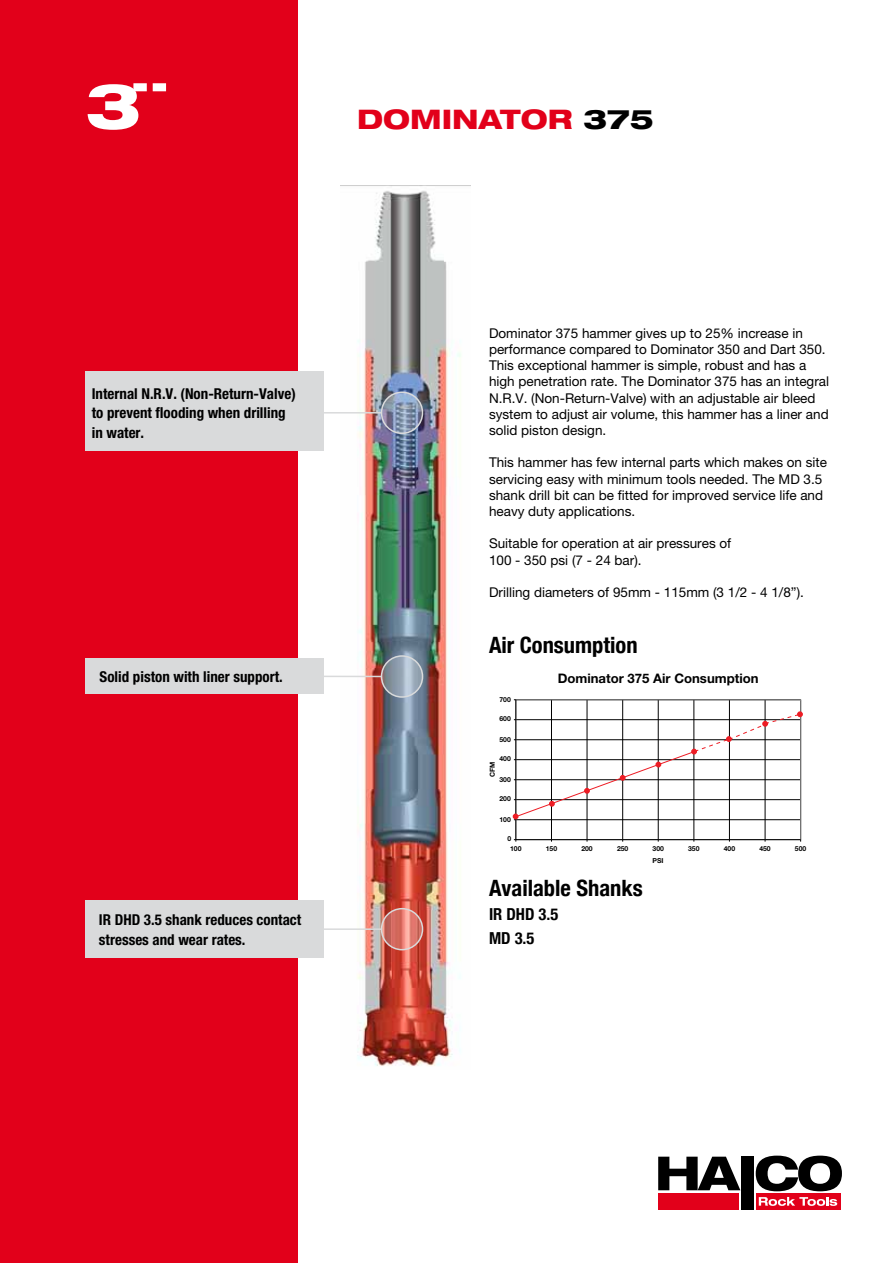
<style>
.page{position:relative;width:893px;height:1263px;background:#fff}
.page>*{position:absolute;margin:0;border:0;box-sizing:border-box;transform-origin:0 0}
.t1{font:800 expanded 63px "Helvetica Neue";color:#fff}
.t2{font:800 expanded 27px "Helvetica Neue";color:#e2001a}
.t3{font:700 condensed 22.5px "Helvetica Neue";color:#000}
.t4{font:700 condensed 16.5px/24px "Helvetica Neue";color:#000}
.t5{font:700 condensed 15px/19.5px "Helvetica Neue";color:#000}
.t6{font:13.5px/16.2px "Helvetica Neue";color:#000}
.t7{font:700 13.2px "Helvetica Neue";color:#000}
.t8{font:700 6.9px "Helvetica Neue";color:#000}
.s1{color:#000}
</style>
<div class="page">
<div style="left:0;top:0;width:298px;height:1263px;background:#e2001a"></div>
<hr style="left:551px;top:700px;width:1px;height:140px;background:#000">
<hr style="left:587px;top:700px;width:1px;height:140px;background:#000">
<hr style="left:622px;top:700px;width:1px;height:140px;background:#000">
<hr style="left:658px;top:700px;width:1px;height:140px;background:#000">
<hr style="left:694px;top:700px;width:1px;height:140px;background:#000">
<hr style="left:729px;top:700px;width:1px;height:140px;background:#000">
<hr style="left:765px;top:700px;width:1px;height:140px;background:#000">
<div style="left:516px;top:699px;width:285px;height:141px;border:1px solid #808080"></div>
<hr style="left:516px;top:700px;width:1px;height:140px;background:#000">
<hr style="left:516px;top:839px;width:285px;height:1px;background:#000">
<svg style="left:513px;top:711px;width:290px;height:109px"></svg>
<img style="left:341px;top:186px;width:120px;height:880px">
<svg style="left:381px;top:392px;width:41px;height:41px"></svg>
<div style="left:381px;top:391px;width:42px;height:43px;border:2px solid #d9dadb;border-radius:50%"></div>
<hr style="left:323px;top:412px;width:59px;height:1px;background:#d9dadb">
<svg style="left:381px;top:656px;width:41px;height:41px"></svg>
<div style="left:381px;top:655px;width:42px;height:43px;border:2px solid #d9dadb;border-radius:50%"></div>
<hr style="left:323px;top:676px;width:59px;height:1px;background:#d9dadb">
<svg style="left:381px;top:909px;width:41px;height:41px"></svg>
<div style="left:381px;top:908px;width:42px;height:42px;border:2px solid #d9dadb;border-radius:50%"></div>
<hr style="left:323px;top:928px;width:59px;height:2px;background:#d9dadb">
<div style="left:85px;top:372px;width:238px;height:79px;background:#d9dadb"></div>
<div style="left:85px;top:658px;width:238px;height:36px;background:#d9dadb"></div>
<div style="left:85px;top:901px;width:238px;height:57px;background:#d9dadb"></div>
<svg style="left:658px;top:1156px;width:183px;height:54px"></svg>
<svg style="left:658px;top:1157px;width:82px;height:33px"></svg>
<div style="left:741px;top:1156px;width:13px;height:54px;background:#000"></div>
<svg style="left:756px;top:1155px;width:86px;height:36px"></svg>
<div style="left:658px;top:1194px;width:81px;height:16px;background:#e2001a"></div>
<div style="left:756px;top:1194px;width:84px;height:16px;background:#e2001a"></div>
<svg style="left:759px;top:1197px;width:78px;height:9px"></svg>
<h1 class="t1" style="left:85px;top:66px;width:75px">3¨</h1>
<h2 class="t2" style="left:357px;top:102px;width:298px">DOMINATOR <span class="s1">375</span></h2>
<p class="t5" style="left:92px;top:384px;width:206px">Internal N.R.V. (Non-Return-Valve) to prevent flooding when drilling in water.</p>
<p class="t5" style="left:100px;top:667px;width:185px">Solid piston with liner support.</p>
<p class="t5" style="left:99px;top:910px;width:204px">IR DHD 3.5 shank reduces contact stresses and wear rates.</p>
<p class="t6" style="left:489px;top:325px;width:342px">Dominator 375 hammer gives up to 25% increase in performance compared to Dominator 350 and Dart 350.<br>This exceptional hammer is simple, robust and has a high penetration rate. The Dominator 375 has an integral N.R.V. (Non-Return-Valve) with an adjustable air bleed system to adjust air volume, this hammer has a liner and solid piston design.</p>
<p class="t6" style="left:489px;top:454px;width:340px">This hammer has few internal parts which makes on site servicing easy with minimum tools needed. The MD 3.5 shank drill bit can be fitted for improved service life and heavy duty applications.</p>
<p class="t6" style="left:489px;top:535px;width:244px">Suitable for operation at air pressures of<br>100 - 350 psi (7 - 24 bar).</p>
<p class="t6" style="left:489px;top:584px;width:316px">Drilling diameters of 95mm - 115mm (3 1/2 - 4 1/8”).</p>
<h3 class="t3" style="left:489px;top:631px;width:150px">Air Consumption</h3>
<p class="t8" style="left:499px;top:695px;width:13px">700</p>
<p class="t8" style="left:499px;top:715px;width:13px">600</p>
<p class="t8" style="left:499px;top:735px;width:13px">500</p>
<p class="t8" style="left:499px;top:755px;width:13px">400</p>
<p class="t8" style="left:488px;top:777px;width:17px;rotate:-90deg">CFM</p>
<p class="t8" style="left:499px;top:775px;width:13px">300</p>
<p class="t8" style="left:499px;top:795px;width:13px">200</p>
<p class="t8" style="left:499px;top:815px;width:13px">100</p>
<p class="t8" style="left:508px;top:835px;width:5px">0</p>
<p class="t7" style="left:558px;top:670px;width:202px">Dominator 375 Air Consumption</p>
<p class="t8" style="left:510px;top:844px;width:13px">100</p>
<p class="t8" style="left:546px;top:844px;width:13px">150</p>
<p class="t8" style="left:581px;top:844px;width:13px">200</p>
<p class="t8" style="left:617px;top:844px;width:13px">250</p>
<p class="t8" style="left:652px;top:844px;width:13px">300</p>
<p class="t8" style="left:688px;top:844px;width:13px">350</p>
<p class="t8" style="left:724px;top:844px;width:13px">400</p>
<p class="t8" style="left:759px;top:844px;width:13px">450</p>
<p class="t8" style="left:795px;top:844px;width:13px">500</p>
<p class="t8" style="left:653px;top:856px;width:12px">PSI</p>
<h3 class="t3" style="left:489px;top:874px;width:155px">Available Shanks</h3>
<p class="t4" style="left:489px;top:902px;width:71px">IR DHD 3.5<br>MD 3.5</p>
</div>
